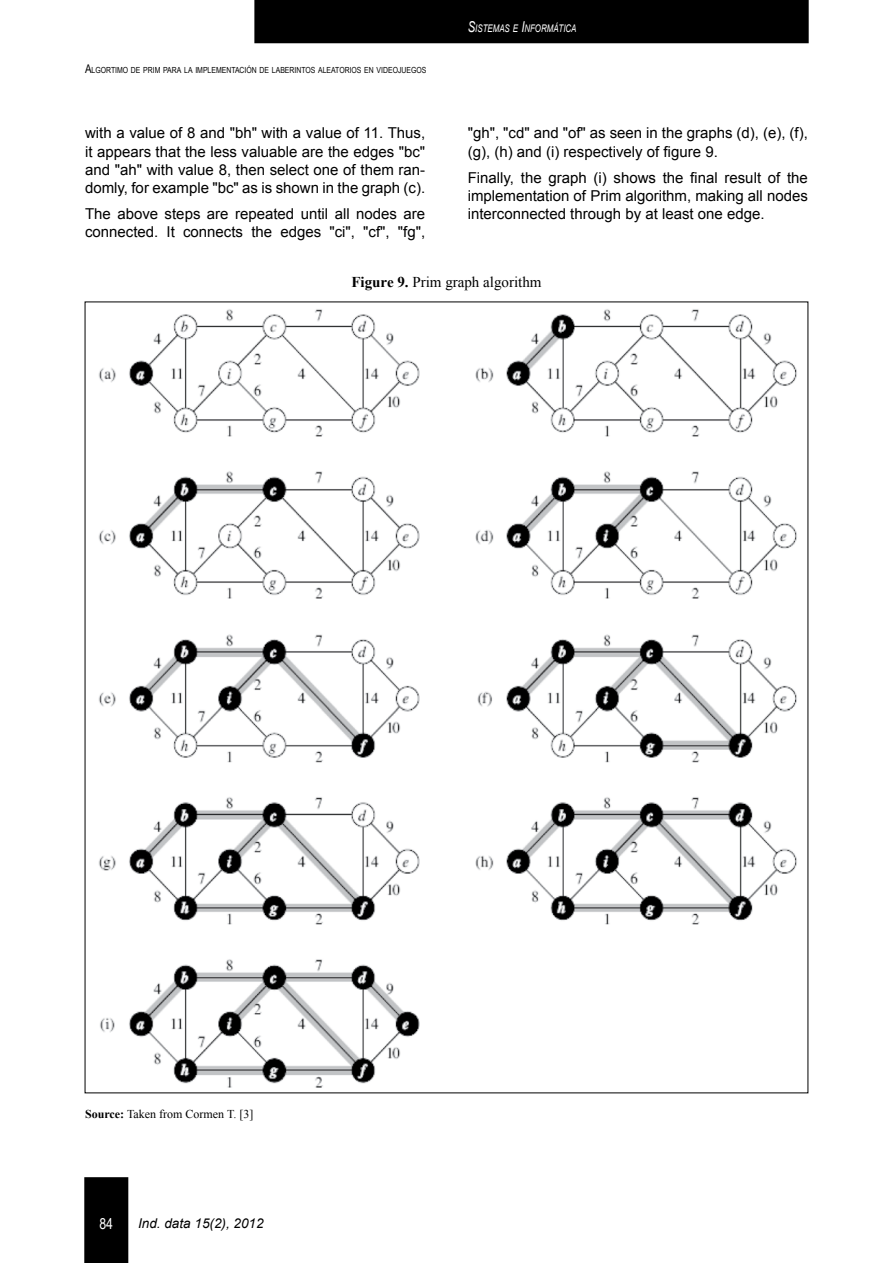
<style>
.page{position:relative;width:893px;height:1263px;background:#fff}
.page>*{position:absolute;margin:0;border:0;box-sizing:border-box;transform-origin:0 0}
.t1{font:15px/18px "Arial";color:#000;text-align:justify}
.t2{font:15px "Times New Roman";color:#000}
.t3{font:15px "Arial Narrow";color:#fff}
.t4{font:italic 13.5px "Arial";color:#000}
.t5{font:12px "Times New Roman";color:#000}
.t6{font:italic 10.5px "Arial";color:#fff;scale:.75 1}
.t7{font:8.4px "Arial Narrow";color:#000}
.s1{font-size:12px}
.s2{font-size:15px}
.s3{font-weight:700}
</style>
<div class="page">
<div style="left:84px;top:1177px;width:44px;height:86px;background:#000"></div>
<div style="left:254px;top:0;width:555px;height:43px;background:#000"></div>
<img style="left:98px;top:309px;width:699px;height:779px">
<p class="t7" style="left:85px;top:63px;width:343px"><span class="s1">A</span>LGORTIMO DE PRIM PARA LA IMPLEMENTACIÓN DE LABERINTOS ALEATORIOS EN VIDEOJUEGOS</p>
<p class="t6" style="left:468px;top:22px;width:147px"><span class="s2">S</span>ISTEMAS E <span class="s2">I</span>NFORMÁTICA</p>
<p class="t1" style="left:85px;top:124px;width:342px">with a value of 8 and "bh" with a value of 11. Thus, it appears that the less valuable are the edges "bc" and "ah" with value 8, then select one of them ran&shy;domly, for example "bc" as is shown in the graph (c).</p>
<p class="t1" style="left:85px;top:205px;width:342px">The above steps are repeated until all nodes are connected. It connects the edges "ci", "cf", "fg",</p>
<p class="t2" style="left:351px;top:272px;width:192px"><span class="s3">Figure 9.</span> Prim graph algorithm</p>
<p class="t1" style="left:468px;top:124px;width:342px">"gh", "cd" and "of" as seen in the graphs (d), (e), (f), (g), (h) and (i) respectively of figure 9.</p>
<p class="t1" style="left:468px;top:169px;width:342px">Finally, the graph (i) shows the final result of the implementation of Prim algorithm, making all nodes interconnected through by at least one edge.</p>
<p class="t5" style="left:85px;top:1106px;width:170px"><span class="s3">Source:</span> Taken from Cormen T. [3]</p>
<p class="t3" style="left:99px;top:1213px;width:15px">84</p>
<p class="t4" style="left:138px;top:1215px;width:127px">Ind. data 15(2), 2012</p>
</div>
